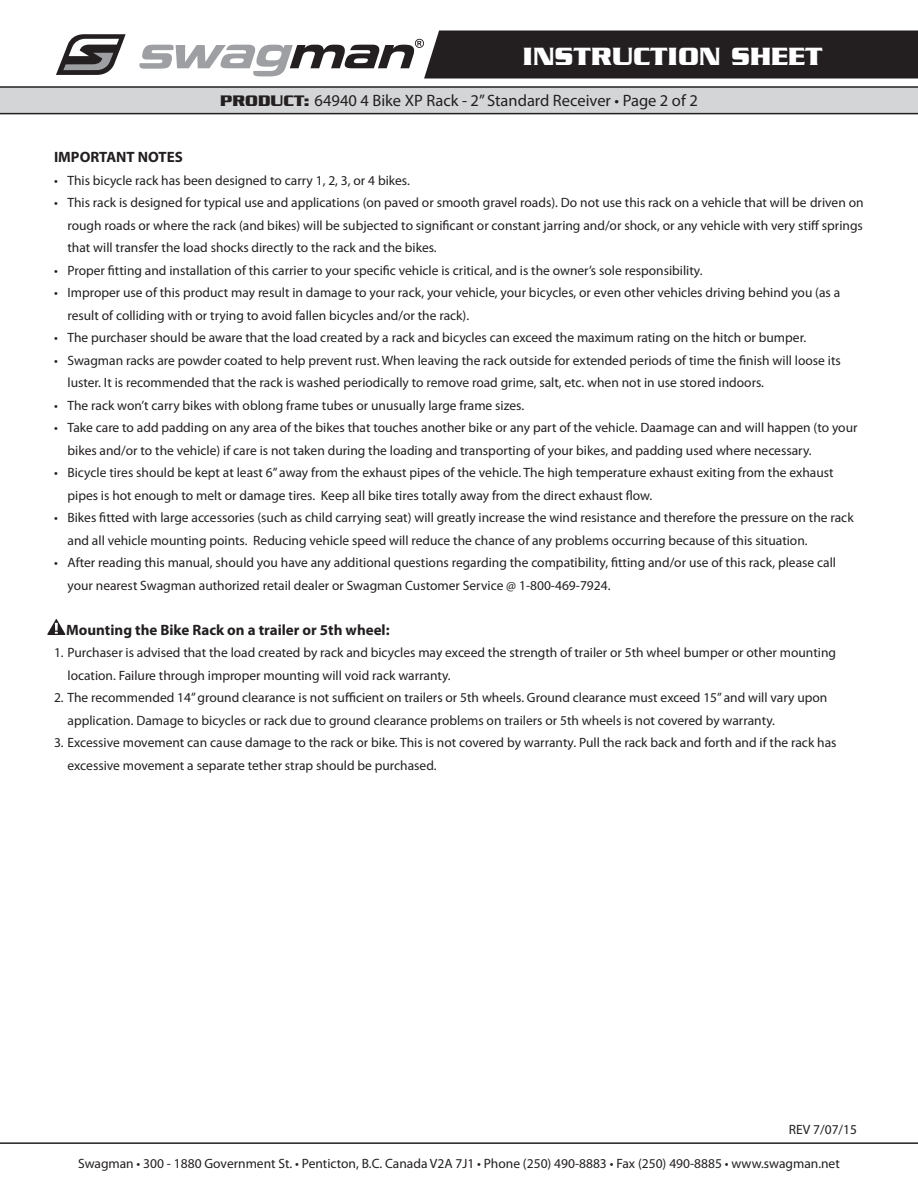
<style>
.page{position:relative;width:918px;height:1188px;background:#fff}
.page>*{position:absolute;margin:0;border:0;box-sizing:border-box;transform-origin:0 0}
.t1{font:700 27px "Serpentine";color:#fff}
.t2{font:16.5px "Myriad Pro";color:#231f20}
.t3{font:700 15px "Myriad Pro";color:#231f20}
.t4{font:13.5px/22.5px "Myriad Pro";color:#231f20}
.s1{font-family:"Serpentine";font-weight:700}
</style>
<div class="page">
<div style="left:0;top:87px;width:918px;height:26px;background:#d4d5d7"></div>
<hr style="left:0;top:86px;width:918px;height:2px;background:#231f20">
<hr style="left:0;top:113px;width:918px;height:1px;background:#231f20">
<svg style="left:56px;top:34px;width:70px;height:41px"></svg>
<svg style="left:139px;top:31px;width:779px;height:48px"></svg>
<hr style="left:0;top:1142px;width:918px;height:2px;background:#231f20">
<svg style="left:47px;top:619px;width:19px;height:16px"></svg>
<h1 class="t1" style="left:523px;top:41px;width:302px">INSTRUCTION SHEET</h1>
<p class="t2" style="left:220px;top:91px;width:479px"><span class="s1">PRODUCT:</span> 64940 4 Bike XP Rack - 2” Standard Receiver • Page 2 of 2</p>
<p class="t3" style="left:54px;top:148px;width:130px">IMPORTANT NOTES</p>
<p class="t4" style="left:54px;top:169px;width:357px">• This bicycle rack has been designed to carry 1, 2, 3, or 4 bikes.</p>
<p class="t4" style="left:68px;top:191px;width:798px;text-align:justify;text-indent:-14px">• This rack is designed for typical use and applications (on paved or smooth gravel roads). Do not use this rack on a vehicle that will be driven on rough roads or where the rack (and bikes) will be subjected to significant or constant jarring and/or shock, or any vehicle with very stiff springs that will transfer the load shocks directly to the rack and the bikes.</p>
<p class="t4" style="left:54px;top:259px;width:650px">• Proper fitting and installation of this carrier to your specific vehicle is critical, and is the owner’s sole responsibility.</p>
<p class="t4" style="left:68px;top:281px;width:774px;text-indent:-14px">• Improper use of this product may result in damage to your rack, your vehicle, your bicycles, or even other vehicles driving behind you (as a result of colliding with or trying to avoid fallen bicycles and/or the rack).</p>
<p class="t4" style="left:54px;top:326px;width:754px">• The purchaser should be aware that the load created by a rack and bicycles can exceed the maximum rating on the hitch or bumper.</p>
<p class="t4" style="left:68px;top:349px;width:775px;text-indent:-14px">• Swagman racks are powder coated to help prevent rust. When leaving the rack outside for extended periods of time the finish will loose its luster. It is recommended that the rack is washed periodically to remove road grime, salt, etc. when not in use stored indoors.</p>
<p class="t4" style="left:54px;top:394px;width:472px">• The rack won’t carry bikes with oblong frame tubes or unusually large frame sizes.</p>
<p class="t4" style="left:68px;top:416px;width:792px;text-indent:-14px">• Take care to add padding on any area of the bikes that touches another bike or any part of the vehicle. Daamage can and will happen (to your bikes and/or to the vehicle) if care is not taken during the loading and transporting of your bikes, and padding used where necessary.</p>
<p class="t4" style="left:68px;top:461px;width:768px;text-indent:-14px">• Bicycle tires should be kept at least 6” away from the exhaust pipes of the vehicle. The high temperature exhaust exiting from the exhaust pipes is hot enough to melt or damage tires. Keep all bike tires totally away from the direct exhaust flow.</p>
<p class="t4" style="left:68px;top:506px;width:788px;text-indent:-14px">• Bikes fitted with large accessories (such as child carrying seat) will greatly increase the wind resistance and therefore the pressure on the rack and all vehicle mounting points. Reducing vehicle speed will reduce the chance of any problems occurring because of this situation.</p>
<p class="t4" style="left:68px;top:551px;width:770px;text-indent:-14px">• After reading this manual, should you have any additional questions regarding the compatibility, fitting and/or use of this rack, please call your nearest Swagman authorized retail dealer or Swagman Customer Service @ 1-800-469-7924.</p>
<p class="t3" style="left:66px;top:620px;width:325px">Mounting the Bike Rack on a trailer or 5th wheel:</p>
<p class="t4" style="left:68px;top:641px;width:770px;text-indent:-14px">1. Purchaser is advised that the load created by rack and bicycles may exceed the strength of trailer or 5th wheel bumper or other mounting location. Failure through improper mounting will void rack warranty.</p>
<p class="t4" style="left:68px;top:686px;width:761px;text-indent:-14px">2. The recommended 14” ground clearance is not sufficient on trailers or 5th wheels. Ground clearance must exceed 15” and will vary upon application. Damage to bicycles or rack due to ground clearance problems on trailers or 5th wheels is not covered by warranty.</p>
<p class="t4" style="left:68px;top:731px;width:771px;text-indent:-14px">3. Excessive movement can cause damage to the rack or bike. This is not covered by warranty. Pull the rack back and forth and if the rack has excessive movement a separate tether strap should be purchased.</p>
<p class="t4" style="left:789px;top:1118px;width:70px">REV 7/07/15</p>
<p class="t4" style="left:78px;top:1152px;width:763px">Swagman • 300 - 1880 Government St. • Penticton, B.C. Canada V2A 7J1 • Phone (250) 490-8883 • Fax (250) 490-8885 • www.swagman.net</p>
</div>
